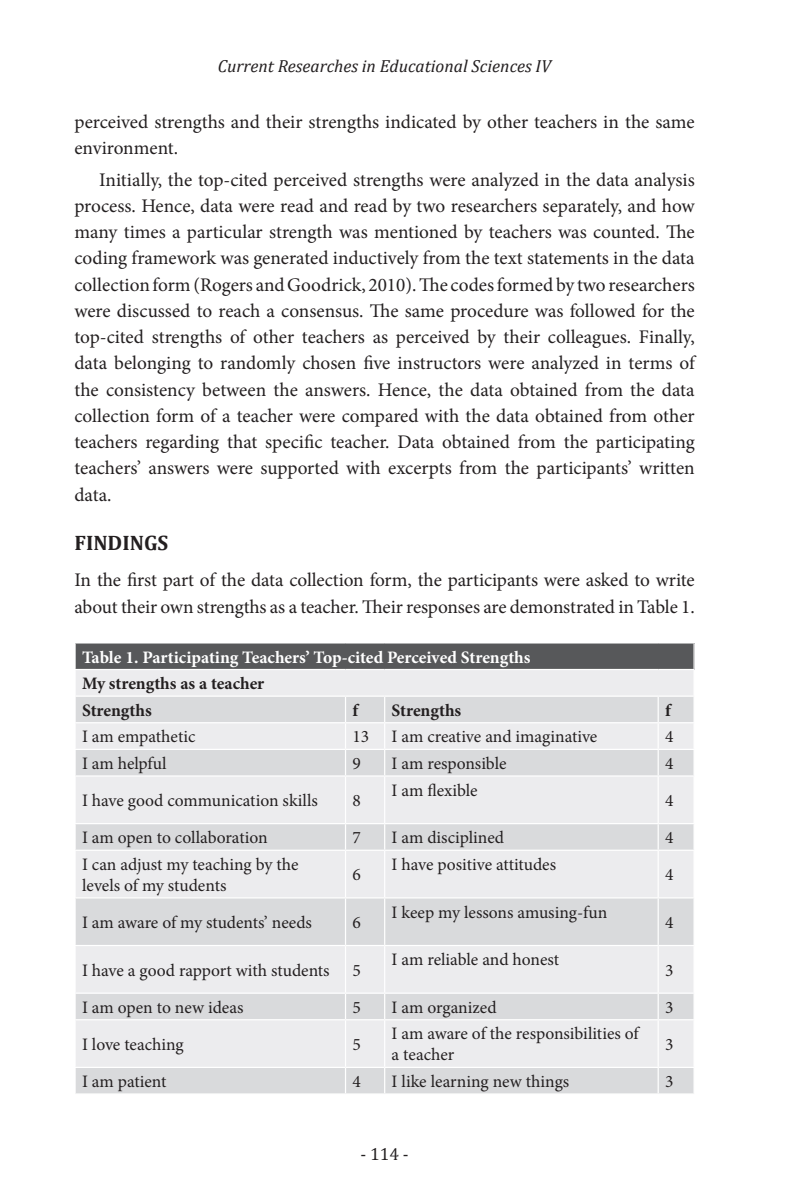
<style>
.page{position:relative;width:794px;height:1191px;background:#fff}
.page>*{position:absolute;margin:0;border:0;box-sizing:border-box;transform-origin:0 0}
.baslık_1{font:700 21px "Cambria";color:#231f20}
.düzyazı{font:19.25px/26.2px "Minion Pro";color:#231f20;text-align:justify}
.duzyazi_boşluksuz{font:19.25px/26.2px "Minion Pro";letter-spacing:-.005em;color:#231f20}
.tabloyazi{font:17.5px/21px "Minion Pro";letter-spacing:-.005em;color:#231f20}
.tabloyazibold{font:700 17.5px "Minion Pro";letter-spacing:-.005em;color:#fff}
.tabloyazi-2{font:700 17.5px "Minion Pro";letter-spacing:-.005em;color:#231f20}
.t1{font:italic 17.5px "Cambria";color:#231f20}
.t2{font:17.5px "Cambria";color:#231f20}
</style>
<div class="page">
<div style="left:75px;top:643px;width:619px;height:26px;background:#57585a"></div>
<div style="left:76px;top:670px;width:617px;height:25px;background:#ececee"></div>
<svg style="left:76px;top:697px;width:617px;height:396px;background:#e3e4e6"></svg>
<hr style="left:657px;top:697px;width:2px;height:25px;background:#fff">
<hr style="left:74px;top:722px;width:271px;height:1px;background:#fff">
<hr style="left:345px;top:722px;width:40px;height:1px;background:#fff">
<hr style="left:385px;top:722px;width:273px;height:1px;background:#fff">
<hr style="left:658px;top:722px;width:36px;height:1px;background:#fff">
<hr style="left:657px;top:723px;width:2px;height:25px;background:#fff">
<hr style="left:74px;top:748px;width:271px;height:2px;background:#fff">
<hr style="left:345px;top:748px;width:40px;height:2px;background:#fff">
<svg style="left:345px;top:697px;width:1px;height:78px"></svg>
<hr style="left:385px;top:748px;width:273px;height:2px;background:#fff">
<svg style="left:384px;top:697px;width:1px;height:78px"></svg>
<hr style="left:658px;top:748px;width:36px;height:2px;background:#fff">
<hr style="left:657px;top:750px;width:2px;height:25px;background:#fff">
<hr style="left:74px;top:775px;width:271px;height:1px;background:#fff">
<hr style="left:345px;top:775px;width:40px;height:1px;background:#fff">
<hr style="left:345px;top:776px;width:1px;height:47px;background:#fff">
<hr style="left:385px;top:775px;width:273px;height:1px;background:#fff">
<hr style="left:384px;top:776px;width:1px;height:47px;background:#fff">
<hr style="left:658px;top:775px;width:36px;height:1px;background:#fff">
<hr style="left:657px;top:776px;width:2px;height:47px;background:#fff">
<hr style="left:74px;top:823px;width:271px;height:1px;background:#fff">
<hr style="left:345px;top:823px;width:40px;height:1px;background:#fff">
<svg style="left:345px;top:824px;width:1px;height:25px"></svg>
<hr style="left:385px;top:823px;width:273px;height:1px;background:#fff">
<svg style="left:384px;top:824px;width:1px;height:25px"></svg>
<hr style="left:658px;top:823px;width:36px;height:1px;background:#fff">
<hr style="left:657px;top:824px;width:2px;height:25px;background:#fff">
<hr style="left:74px;top:849px;width:271px;height:2px;background:#fff">
<hr style="left:345px;top:849px;width:40px;height:2px;background:#fff">
<hr style="left:345px;top:851px;width:1px;height:46px;background:#fff">
<hr style="left:385px;top:849px;width:273px;height:2px;background:#fff">
<hr style="left:384px;top:851px;width:1px;height:46px;background:#fff">
<hr style="left:658px;top:849px;width:36px;height:2px;background:#fff">
<hr style="left:657px;top:851px;width:2px;height:46px;background:#fff">
<hr style="left:74px;top:897px;width:271px;height:1px;background:#fff">
<hr style="left:345px;top:897px;width:40px;height:1px;background:#fff">
<hr style="left:345px;top:898px;width:1px;height:47px;background:#fff">
<hr style="left:385px;top:897px;width:273px;height:1px;background:#fff">
<hr style="left:384px;top:898px;width:1px;height:47px;background:#fff">
<hr style="left:658px;top:897px;width:36px;height:1px;background:#fff">
<hr style="left:657px;top:898px;width:2px;height:47px;background:#fff">
<hr style="left:74px;top:945px;width:271px;height:1px;background:#fff">
<hr style="left:345px;top:945px;width:40px;height:1px;background:#fff">
<hr style="left:345px;top:946px;width:1px;height:46px;background:#fff">
<hr style="left:385px;top:945px;width:273px;height:1px;background:#fff">
<hr style="left:384px;top:946px;width:1px;height:46px;background:#fff">
<hr style="left:658px;top:945px;width:36px;height:1px;background:#fff">
<hr style="left:657px;top:946px;width:2px;height:46px;background:#fff">
<hr style="left:74px;top:992px;width:271px;height:1px;background:#fff">
<hr style="left:345px;top:992px;width:40px;height:1px;background:#fff">
<svg style="left:345px;top:993px;width:1px;height:26px"></svg>
<hr style="left:385px;top:992px;width:273px;height:1px;background:#fff">
<svg style="left:384px;top:993px;width:1px;height:26px"></svg>
<hr style="left:658px;top:992px;width:36px;height:1px;background:#fff">
<hr style="left:657px;top:993px;width:2px;height:26px;background:#fff">
<hr style="left:74px;top:1019px;width:271px;height:1px;background:#fff">
<hr style="left:345px;top:1019px;width:40px;height:1px;background:#fff">
<hr style="left:345px;top:1020px;width:1px;height:46px;background:#fff">
<hr style="left:385px;top:1019px;width:273px;height:1px;background:#fff">
<hr style="left:384px;top:1020px;width:1px;height:46px;background:#fff">
<hr style="left:658px;top:1019px;width:36px;height:1px;background:#fff">
<hr style="left:657px;top:1020px;width:2px;height:46px;background:#fff">
<hr style="left:74px;top:1066px;width:271px;height:2px;background:#fff">
<hr style="left:345px;top:1066px;width:40px;height:2px;background:#fff">
<svg style="left:345px;top:1068px;width:1px;height:25px"></svg>
<hr style="left:385px;top:1066px;width:273px;height:2px;background:#fff">
<svg style="left:384px;top:1068px;width:1px;height:25px"></svg>
<hr style="left:658px;top:1066px;width:36px;height:2px;background:#fff">
<hr style="left:657px;top:1068px;width:2px;height:25px;background:#fff">
<svg style="left:693px;top:824px;width:1px;height:25px"></svg>
<svg style="left:693px;top:994px;width:1px;height:25px"></svg>
<svg style="left:693px;top:1068px;width:1px;height:25px"></svg>
<hr style="left:74px;top:643px;width:2px;height:26px;background:#fff">
<svg style="left:693px;top:643px;width:1px;height:132px"></svg>
<hr style="left:658px;top:669px;width:36px;height:1px;background:#fff">
<p class="t1" style="left:218px;top:54px;width:335px">Current Researches in Educational Sciences IV</p>
<p class="duzyazi_boşluksuz" style="left:74px;top:109px;width:622px">perceived strengths and their strengths indicated by other teachers in the same environment.</p>
<p class="düzyazı" style="left:74px;top:166px;width:622px;text-indent:25px">Initially, the top-cited perceived strengths were analyzed in the data analysis process. Hence, data were read and read by two researchers separately, and how many times a particular strength was mentioned by teachers was counted. The coding framework was generated inductively from the text statements in the data collection form (Rogers and Goodrick, 2010). The codes formed by two researchers were discussed to reach a consensus. The same procedure was followed for the top-cited strengths of other teachers as perceived by their colleagues. Finally, data belonging to randomly chosen five instructors were analyzed in terms of the consistency between the answers. Hence, the data obtained from the data collection form of a teacher were compared with the data obtained from other teachers regarding that specific teacher. Data obtained from the participating teachers’ answers were supported with excerpts from the participants’ written data.</p>
<p class="baslık_1" style="left:74px;top:528px;width:95px">FINDINGS</p>
<p class="duzyazi_boşluksuz" style="left:74px;top:567px;width:622px">In the first part of the data collection form, the participants were asked to write about their own strengths as a teacher. Their responses are demonstrated in Table 1.</p>
<p class="tabloyazibold" style="left:82px;top:644px;width:450px">Table 1. Participating Teachers’ Top-cited Perceived Strengths</p>
<p class="tabloyazi-2" style="left:82px;top:671px;width:184px">My strengths as a teacher</p>
<p class="tabloyazi-2" style="left:82px;top:698px;width:71px">Strengths</p>
<p class="tabloyazi-2" style="left:352px;top:698px;width:7px">f</p>
<p class="tabloyazi-2" style="left:391px;top:698px;width:71px">Strengths</p>
<p class="tabloyazi-2" style="left:665px;top:698px;width:7px">f</p>
<p class="tabloyazi" style="left:82px;top:726px;width:115px">I am empathetic</p>
<p class="tabloyazi" style="left:352px;top:726px;width:18px">13</p>
<p class="tabloyazi" style="left:391px;top:726px;width:207px">I am creative and imaginative</p>
<p class="tabloyazi" style="left:665px;top:726px;width:10px">4</p>
<p class="tabloyazi" style="left:82px;top:753px;width:86px">I am helpful</p>
<p class="tabloyazi" style="left:352px;top:753px;width:10px">9</p>
<p class="tabloyazi" style="left:391px;top:753px;width:116px">I am responsible</p>
<p class="tabloyazi" style="left:665px;top:753px;width:10px">4</p>
<p class="tabloyazi" style="left:82px;top:790px;width:237px">I have good communication skills</p>
<p class="tabloyazi" style="left:352px;top:790px;width:10px">8</p>
<p class="tabloyazi" style="left:391px;top:779px;width:88px">I am flexible</p>
<p class="tabloyazi" style="left:665px;top:790px;width:10px">4</p>
<p class="tabloyazi" style="left:82px;top:827px;width:187px">I am open to collaboration</p>
<p class="tabloyazi" style="left:352px;top:827px;width:10px">7</p>
<p class="tabloyazi" style="left:391px;top:827px;width:114px">I am disciplined</p>
<p class="tabloyazi" style="left:665px;top:827px;width:10px">4</p>
<p class="tabloyazi" style="left:82px;top:854px;width:218px">I can adjust my teaching by the levels of my students</p>
<p class="tabloyazi" style="left:352px;top:864px;width:10px">6</p>
<p class="tabloyazi" style="left:391px;top:854px;width:166px">I have positive attitudes</p>
<p class="tabloyazi" style="left:665px;top:864px;width:10px">4</p>
<p class="tabloyazi" style="left:82px;top:912px;width:231px">I am aware of my students’ needs</p>
<p class="tabloyazi" style="left:352px;top:912px;width:10px">6</p>
<p class="tabloyazi" style="left:82px;top:959px;width:249px">I have a good rapport with students</p>
<p class="tabloyazi" style="left:352px;top:959px;width:10px">5</p>
<p class="tabloyazi" style="left:391px;top:901px;width:217px">I keep my lessons amusing-fun</p>
<p class="tabloyazi" style="left:391px;top:949px;width:169px">I am reliable and honest</p>
<p class="tabloyazi" style="left:665px;top:912px;width:10px">4</p>
<p class="tabloyazi" style="left:665px;top:959px;width:10px">3</p>
<p class="tabloyazi" style="left:82px;top:996px;width:163px">I am open to new ideas</p>
<p class="tabloyazi" style="left:352px;top:996px;width:10px">5</p>
<p class="tabloyazi" style="left:391px;top:996px;width:106px">I am organized</p>
<p class="tabloyazi" style="left:665px;top:996px;width:10px">3</p>
<p class="tabloyazi" style="left:82px;top:1034px;width:103px">I love teaching</p>
<p class="tabloyazi" style="left:352px;top:1034px;width:10px">5</p>
<p class="tabloyazi" style="left:391px;top:1023px;width:249px">I am aware of the responsibilities of a teacher</p>
<p class="tabloyazi" style="left:665px;top:1034px;width:10px">3</p>
<p class="tabloyazi" style="left:82px;top:1071px;width:86px">I am patient</p>
<p class="tabloyazi" style="left:352px;top:1071px;width:10px">4</p>
<p class="tabloyazi" style="left:391px;top:1071px;width:179px">I like learning new things</p>
<p class="tabloyazi" style="left:665px;top:1071px;width:10px">3</p>
<p class="t2" style="left:360px;top:1143px;width:50px">- 114 -</p>
</div>
